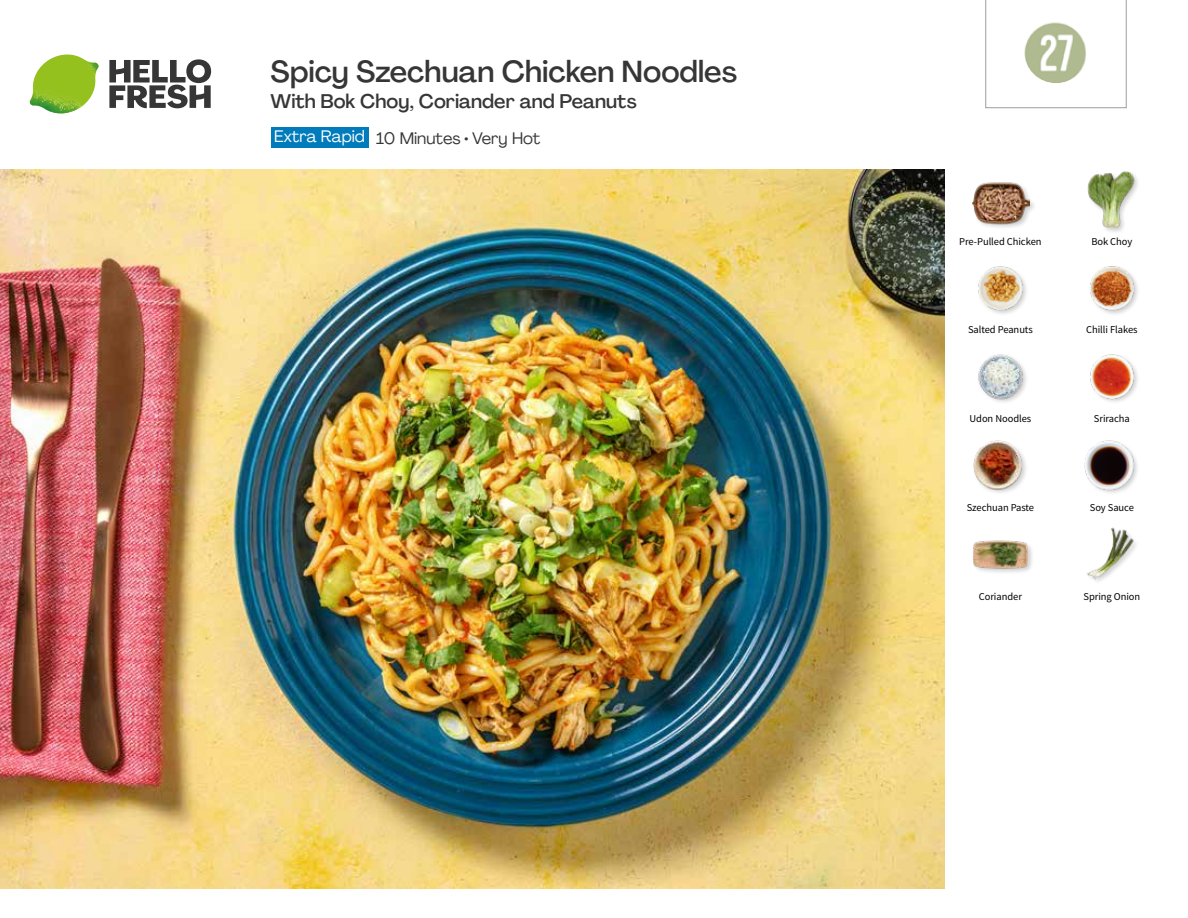
<style>
.page{position:relative;width:1188px;height:918px;background:#fff}
.page>*{position:absolute;margin:0;border:0;box-sizing:border-box;transform-origin:0 0}
.t1{font:500 30px "Agrandir";color:#373636}
.t2{font:500 19.5px "Agrandir";color:#373636}
.t3{font:16.5px "Agrandir";color:#373636}
.t4{font:16.5px "Agrandir";color:#fff}
.t5{font:10.5px "Source Sans Pro";letter-spacing:-.005em;color:#000}
</style>
<div class="page">
<div style="left:271px;top:127px;width:97px;height:20px;background:#007bbb"></div>
<svg style="left:109px;top:59px;width:102px;height:49px"></svg>
<img style="left:30px;top:55px;width:69px;height:59px">
<img style="left:0;top:170px;width:945px;height:718px">
<div style="left:972px;top:539px;width:62px;height:36px;background:#000;opacity:.2"></div>
<img style="left:973px;top:539px;width:55px;height:36px">
<img style="left:1087px;top:527px;width:49px;height:55px">
<img style="left:978px;top:354px;width:48px;height:48px">
<img style="left:973px;top:440px;width:53px;height:53px">
<img style="left:1084px;top:440px;width:53px;height:53px">
<img style="left:1090px;top:354px;width:48px;height:48px">
<img style="left:978px;top:266px;width:49px;height:48px">
<img style="left:1090px;top:266px;width:48px;height:48px">
<div style="left:1086px;top:170px;width:55px;height:65px;background:#000;opacity:.2"></div>
<img style="left:1086px;top:170px;width:55px;height:58px">
<div style="left:971px;top:181px;width:66px;height:50px;background:#000;opacity:.2"></div>
<img style="left:972px;top:181px;width:58px;height:50px">
<svg style="left:986px;top:0;width:140px;height:109px"></svg>
<h1 class="t1" style="left:271px;top:53px;width:468px">Spicy Szechuan Chicken Noodles</h1>
<h2 class="t2" style="left:271px;top:89px;width:368px">With Bok Choy, Coriander and Peanuts</h2>
<h3 class="t4" style="left:274px;top:126px;width:92px">Extra Rapid</h3>
<h3 class="t3" style="left:376px;top:128px;width:165px">10 Minutes • Very Hot</h3>
<p class="t5" style="left:959px;top:234px;width:84px">Pre-Pulled Chicken</p>
<p class="t5" style="left:1091px;top:234px;width:43px">Bok Choy</p>
<p class="t5" style="left:968px;top:323px;width:66px">Salted Peanuts</p>
<p class="t5" style="left:1086px;top:323px;width:53px">Chilli Flakes</p>
<p class="t5" style="left:970px;top:412px;width:63px">Udon Noodles</p>
<p class="t5" style="left:1094px;top:412px;width:37px">Sriracha</p>
<p class="t5" style="left:967px;top:501px;width:69px">Szechuan Paste</p>
<p class="t5" style="left:1090px;top:501px;width:46px">Soy Sauce</p>
<p class="t5" style="left:979px;top:589px;width:45px">Coriander</p>
<p class="t5" style="left:1083px;top:589px;width:58px">Spring Onion</p>
</div>
